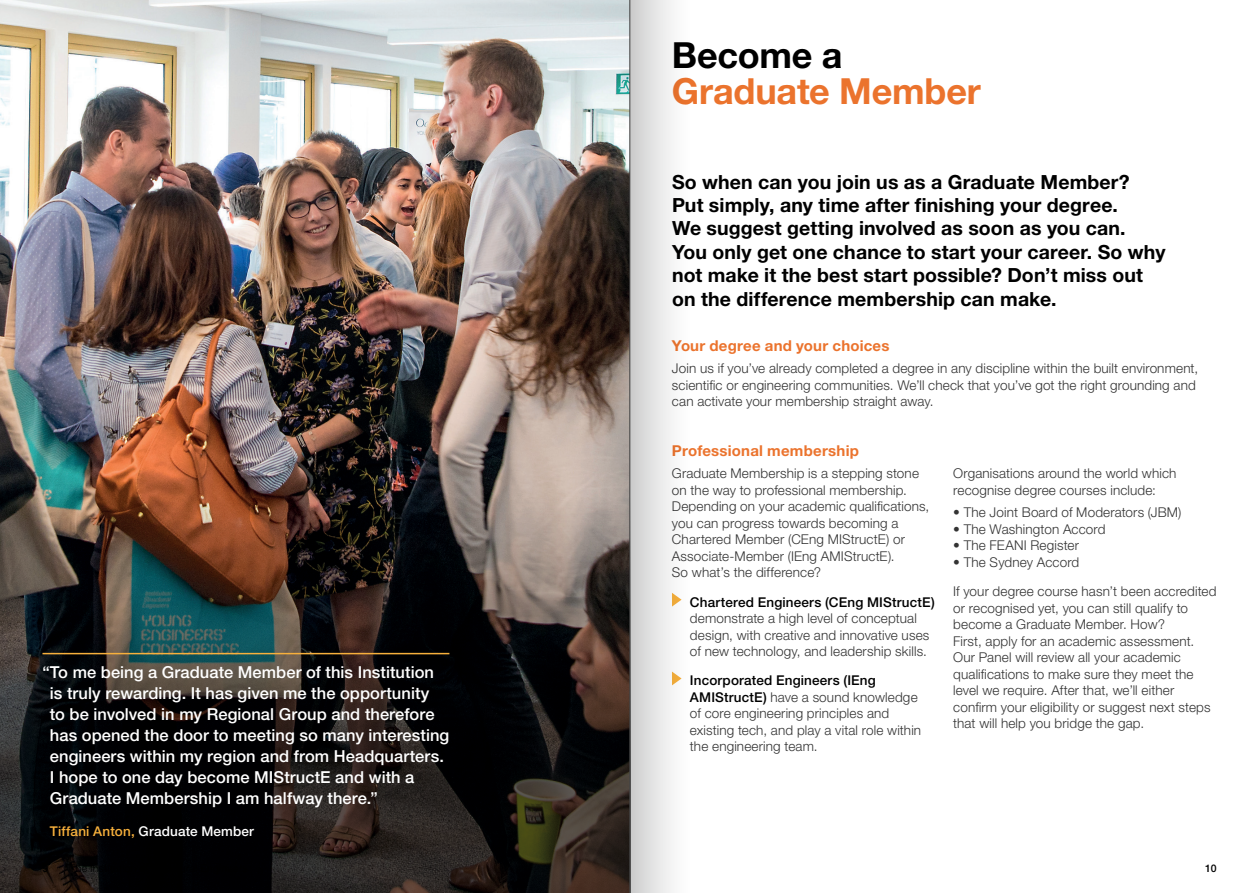
<style>
.page{position:relative;width:1259px;height:893px;background:#fff}
.page>*{position:absolute;margin:0;border:0;box-sizing:border-box;transform-origin:0 0}
.Header_A{font:700 36px/36px "Helvetica Neue LT Std";letter-spacing:-.005em;color:#eb732d}
.Standfirst{font:700 19.5px/23.4px "Helvetica Neue LT Std";letter-spacing:.005em;color:#000}
.Body{font:500 16.5px/21px "Helvetica Neue LT Std";letter-spacing:.005em;color:#fff}
.Header_C{font:700 15px "Helvetica Neue LT Std";letter-spacing:.015em;color:#eb732d}
.Body-2{font:300 13.5px/16.5px "Helvetica Neue LT Std";letter-spacing:.01em;color:#333}
.Body-3{font:500 13.5px "Helvetica Neue LT Std";letter-spacing:.01em;color:#fff}
.t1{font:500 10.5px "Helvetica Neue LT Std";color:#000}
.s1{color:#000}
.s2{color:#f7b03c}
.s3{font-weight:500;color:#000}
</style>
<div class="page">
<img style="left:0;top:0;width:629px;height:892px">
<hr style="left:42px;top:652px;width:407px;height:2px;background:#f7b03c">
<div style="left:629px;top:0;width:80px;height:892px;background:linear-gradient(to right,#d1d1d1,#fff)"></div>
<hr style="left:629px;top:0;width:1px;height:892px;background:#4d4d4d">
<p class="Header_A" style="left:672px;top:37px;width:310px"><span class="s1">Become a<br></span>Graduate Member</p>
<p class="Body" style="left:50px;top:661px;width:401px;text-indent:-7px">“To me being a Graduate Member of this Institution is truly rewarding. It has given me the opportunity<br>to be involved in my Regional Group and therefore has opened the door to meeting so many interesting engineers within my region and from Headquarters.<br>I hope to one day become MIStructE and with a Graduate Membership I am halfway there.”</p>
<p class="Body-3" style="left:50px;top:823px;width:206px"><span class="s2">Tiffani Anton,</span> Graduate Member</p>
<p class="Standfirst" style="left:672px;top:169px;width:495px">So when can you join us as a Graduate Member?<br>Put simply, any time after finishing your degree.<br>We suggest getting involved as soon as you can.<br>You only get one chance to start your career. So why not make it the best start possible? Don’t miss out on the difference membership can make.</p>
<p class="Header_C" style="left:672px;top:336px;width:219px">Your degree and your choices</p>
<p class="Body-2" style="left:672px;top:360px;width:527px">Join us if you’ve already completed a degree in any discipline within the built environment, scientific or engineering communities. We’ll check that you’ve got the right grounding and can activate your membership straight away.</p>
<p class="Header_C" style="left:672px;top:441px;width:188px">Professional membership</p>
<p class="Body-2" style="left:672px;top:465px;width:259px">Graduate Membership is a stepping stone on the way to professional membership.<br>Depending on your academic qualifications, you can progress towards becoming a Chartered Member (CEng MIStructE) or Associate-Member (IEng AMIStructE).<br>So what’s the difference?</p>
<p class="Body-2" style="left:690px;top:593px;width:246px"><span class="s3">Chartered Engineers (CEng MIStructE) </span>demonstrate a high level of conceptual design, with creative and innovative uses of new technology, and leadership skills.</p>
<p class="Body-2" style="left:690px;top:672px;width:233px"><span class="s3">Incorporated Engineers (IEng AMIStructE)</span> have a sound knowledge of core engineering principles and existing tech, and play a vital role within the engineering team.</p>
<p class="Body-2" style="left:953px;top:465px;width:225px">Organisations around the world which recognise degree courses include:</p>
<p class="Body-2" style="left:953px;top:504px;width:230px">• The Joint Board of Moderators (JBM)</p>
<p class="Body-2" style="left:953px;top:520px;width:154px">• The Washington Accord</p>
<p class="Body-2" style="left:953px;top:537px;width:127px">• The FEANI Register</p>
<p class="Body-2" style="left:953px;top:553px;width:128px">• The Sydney Accord</p>
<p class="Body-2" style="left:953px;top:582px;width:265px">If your degree course hasn’t been accredited or recognised yet, you can still qualify to become a Graduate Member. How?<br>First, apply for an academic assessment.<br>Our Panel will review all your academic qualifications to make sure they meet the level we require. After that, we’ll either confirm your eligibility or suggest next steps that will help you bridge the gap.</p>
<p class="t1" style="left:42px;top:861px;width:7px">9</p>
<p class="t1" style="left:1205px;top:861px;width:13px">10</p>
</div>
